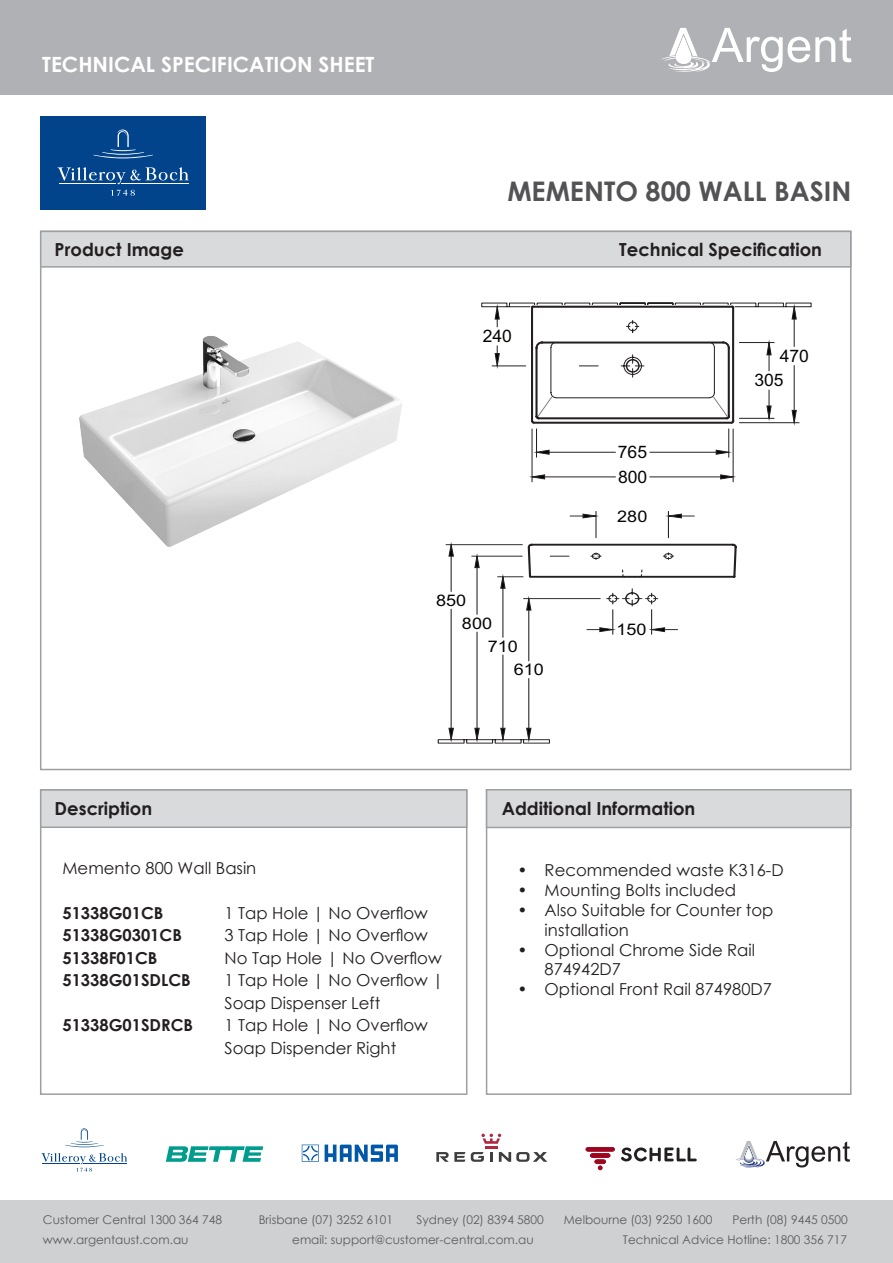
<style>
.page{position:relative;width:893px;height:1263px;background:#fff}
.page>*{position:absolute;margin:0;border:0;box-sizing:border-box;transform-origin:0 0}
.t1{font:700 27px "Century Gothic";color:#535355}
.t2{font:700 21px "Century Gothic";color:#fff}
.t3{font:700 18px "Century Gothic";color:#231f20}
.t4{font:17.25px "Arial";color:#040503}
.t5{font:16.5px/19.8px "Century Gothic";color:#231f20}
.t6{font:700 16.5px "Century Gothic";color:#231f20}
.t7{font:16.05px/23px "Arial";color:#040503;scale:1.13 1}
.t8{font:12px "Century Gothic";color:#5c5c5f}
</style>
<div class="page">
<div style="left:0;top:0;width:893px;height:94px;background:#b0b1b5"></div>
<div style="left:0;top:1200px;width:893px;height:63px;background:#cfd0d2"></div>
<div style="left:40px;top:231px;width:811px;height:37px;background:#d9dadc;border:2px solid #9d9fa2"></div>
<div style="left:40px;top:789px;width:427px;height:306px;border:2px solid #9d9fa2"></div>
<div style="left:40px;top:789px;width:427px;height:39px;background:#d9dadc;border:2px solid #9d9fa2"></div>
<div style="left:486px;top:789px;width:365px;height:306px;border:2px solid #9d9fa2"></div>
<div style="left:486px;top:789px;width:365px;height:39px;background:#d9dadc;border:2px solid #9d9fa2"></div>
<svg style="left:661px;top:28px;width:190px;height:44px"></svg>
<div style="left:40px;top:116px;width:166px;height:93px;background:#01448c"></div>
<svg style="left:93px;top:130px;width:60px;height:28px"></svg>
<svg style="left:111px;top:190px;width:24px;height:6px"></svg>
<hr style="left:59px;top:184px;width:57px;height:1px;background:#fff">
<hr style="left:122px;top:184px;width:67px;height:1px;background:#fff">
<svg style="left:57px;top:167px;width:132px;height:17px"></svg>
<svg style="left:166px;top:1146px;width:97px;height:16px"></svg>
<svg style="left:65px;top:1128px;width:39px;height:19px"></svg>
<svg style="left:41px;top:1153px;width:86px;height:19px"></svg>
<svg style="left:436px;top:1152px;width:29px;height:10px"></svg>
<svg style="left:471px;top:1134px;width:76px;height:28px"></svg>
<svg style="left:735px;top:1141px;width:115px;height:26px"></svg>
<svg style="left:302px;top:1144px;width:17px;height:18px"></svg>
<svg style="left:325px;top:1144px;width:73px;height:18px"></svg>
<div style="left:586px;top:1147px;width:28px;height:4px;border:1px solid #9d061f;border-radius:2px"></div>
<div style="left:590px;top:1153px;width:20px;height:4px;border:1px solid #9d061f;border-radius:2px"></div>
<svg style="left:595px;top:1160px;width:11px;height:10px"></svg>
<svg style="left:621px;top:1147px;width:76px;height:14px"></svg>
<img style="left:79px;top:336px;width:323px;height:211px">
<hr style="left:532px;top:429px;width:1px;height:53px;background:#231f20">
<hr style="left:733px;top:429px;width:1px;height:53px;background:#231f20">
<hr style="left:545px;top:476px;width:70px;height:1px;background:#231f20">
<hr style="left:650px;top:476px;width:71px;height:1px;background:#231f20">
<svg style="left:531px;top:474px;width:14px;height:6px"></svg>
<svg style="left:720px;top:474px;width:14px;height:6px"></svg>
<svg style="left:481px;top:302px;width:331px;height:155px"></svg>
<hr style="left:472px;top:556px;width:50px;height:1px;background:#231f20">
<hr style="left:477px;top:568px;width:1px;height:46px;background:#231f20">
<hr style="left:477px;top:632px;width:1px;height:96px;background:#231f20">
<svg style="left:474px;top:555px;width:6px;height:13px"></svg>
<svg style="left:474px;top:727px;width:6px;height:12px"></svg>
<hr style="left:503px;top:588px;width:1px;height:49px;background:#231f20">
<hr style="left:503px;top:655px;width:1px;height:73px;background:#231f20">
<hr style="left:446px;top:544px;width:76px;height:1px;background:#231f20">
<hr style="left:451px;top:556px;width:1px;height:35px;background:#231f20">
<hr style="left:451px;top:609px;width:1px;height:119px;background:#231f20">
<svg style="left:448px;top:544px;width:6px;height:13px"></svg>
<svg style="left:448px;top:727px;width:6px;height:12px"></svg>
<hr style="left:528px;top:610px;width:1px;height:51px;background:#231f20">
<hr style="left:528px;top:678px;width:1px;height:50px;background:#231f20">
<div style="left:523px;top:739px;width:27px;height:4px;border:1px solid #231f20"></div>
<div style="left:438px;top:739px;width:26px;height:4px;border:1px solid #231f20"></div>
<svg style="left:493px;top:727px;width:13px;height:13px"></svg>
<div style="left:466px;top:739px;width:27px;height:4px;border:1px solid #231f20"></div>
<div style="left:495px;top:739px;width:26px;height:4px;border:1px solid #231f20"></div>
<svg style="left:521px;top:727px;width:11px;height:13px"></svg>
<svg style="left:498px;top:511px;width:239px;height:123px"></svg>
<p class="t2" style="left:42px;top:48px;width:334px">TECHNICAL SPECIFICATION SHEET</p>
<p class="t1" style="left:507px;top:171px;width:345px">MEMENTO 800 WALL BASIN</p>
<p class="t3" style="left:55px;top:236px;width:131px">Product Image</p>
<p class="t3" style="left:619px;top:236px;width:204px">Technical Specification</p>
<p class="t4" style="left:483px;top:325px;width:31px">240</p>
<p class="t7" style="left:436px;top:589px;width:28px">850</p>
<p class="t7" style="left:488px;top:612px;width:28px;text-indent:-26px">800<br>710</p>
<p class="t7" style="left:514px;top:658px;width:28px">610</p>
<p class="t4" style="left:618px;top:441px;width:31px">765</p>
<p class="t4" style="left:618px;top:466px;width:31px">800</p>
<p class="t7" style="left:617px;top:505px;width:28px">280</p>
<p class="t7" style="left:616px;top:618px;width:28px">150</p>
<p class="t3" style="left:55px;top:795px;width:99px">Description</p>
<p class="t3" style="left:502px;top:795px;width:195px">Additional Information</p>
<p class="t4" style="left:780px;top:345px;width:31px">470</p>
<p class="t4" style="left:754px;top:369px;width:31px">305</p>
<p class="t5" style="left:62px;top:858px;width:195px">Memento 800 Wall Basin</p>
<p class="t6" style="left:62px;top:900px;width:102px">51338G01CB</p>
<p class="t5" style="left:224px;top:903px;width:205px">1 Tap Hole | No Overflow</p>
<p class="t6" style="left:62px;top:923px;width:121px">51338G0301CB</p>
<p class="t5" style="left:224px;top:925px;width:205px">3 Tap Hole | No Overflow</p>
<p class="t6" style="left:62px;top:945px;width:97px">51338F01CB</p>
<p class="t5" style="left:224px;top:948px;width:219px">No Tap Hole | No Overflow</p>
<p class="t6" style="left:62px;top:968px;width:130px">51338G01SDLCB</p>
<p class="t5" style="left:224px;top:969px;width:221px;line-height:22.5px">1 Tap Hole | No Overflow |<br>Soap Dispenser Left</p>
<p class="t6" style="left:62px;top:1013px;width:132px">51338G01SDRCB</p>
<p class="t5" style="left:224px;top:1015px;width:205px">1 Tap Hole | No Overflow</p>
<p class="t5" style="left:224px;top:1038px;width:173px">Soap Dispender Right</p>
<p class="t5" style="left:518px;top:860px;width:268px">• Recommended waste K316-D</p>
<p class="t5" style="left:518px;top:880px;width:220px">• Mounting Bolts included</p>
<p class="t5" style="left:545px;top:900px;width:230px;text-indent:-27px">• Also Suitable for Counter top installation</p>
<p class="t5" style="left:545px;top:939px;width:212px;text-indent:-27px">• Optional Chrome Side Rail<br>874942D7</p>
<p class="t5" style="left:518px;top:979px;width:256px">• Optional Front Rail 874980D7</p>
<p class="t8" style="left:43px;top:1211px;width:181px">Customer Central 1300 364 748</p>
<p class="t8" style="left:259px;top:1211px;width:136px">Brisbane (07) 3252 6101</p>
<p class="t8" style="left:416px;top:1211px;width:129px">Sydney (02) 8394 5800</p>
<p class="t8" style="left:564px;top:1211px;width:150px">Melbourne (03) 9250 1600</p>
<p class="t8" style="left:732px;top:1211px;width:117px">Perth (08) 9445 0500</p>
<p class="t8" style="left:43px;top:1231px;width:147px">www.argentaust.com.au</p>
<p class="t8" style="left:292px;top:1231px;width:243px">email: support@customer-central.com.au</p>
<p class="t8" style="left:623px;top:1231px;width:226px">Technical Advice Hotline: 1800 356 717</p>
</div>
